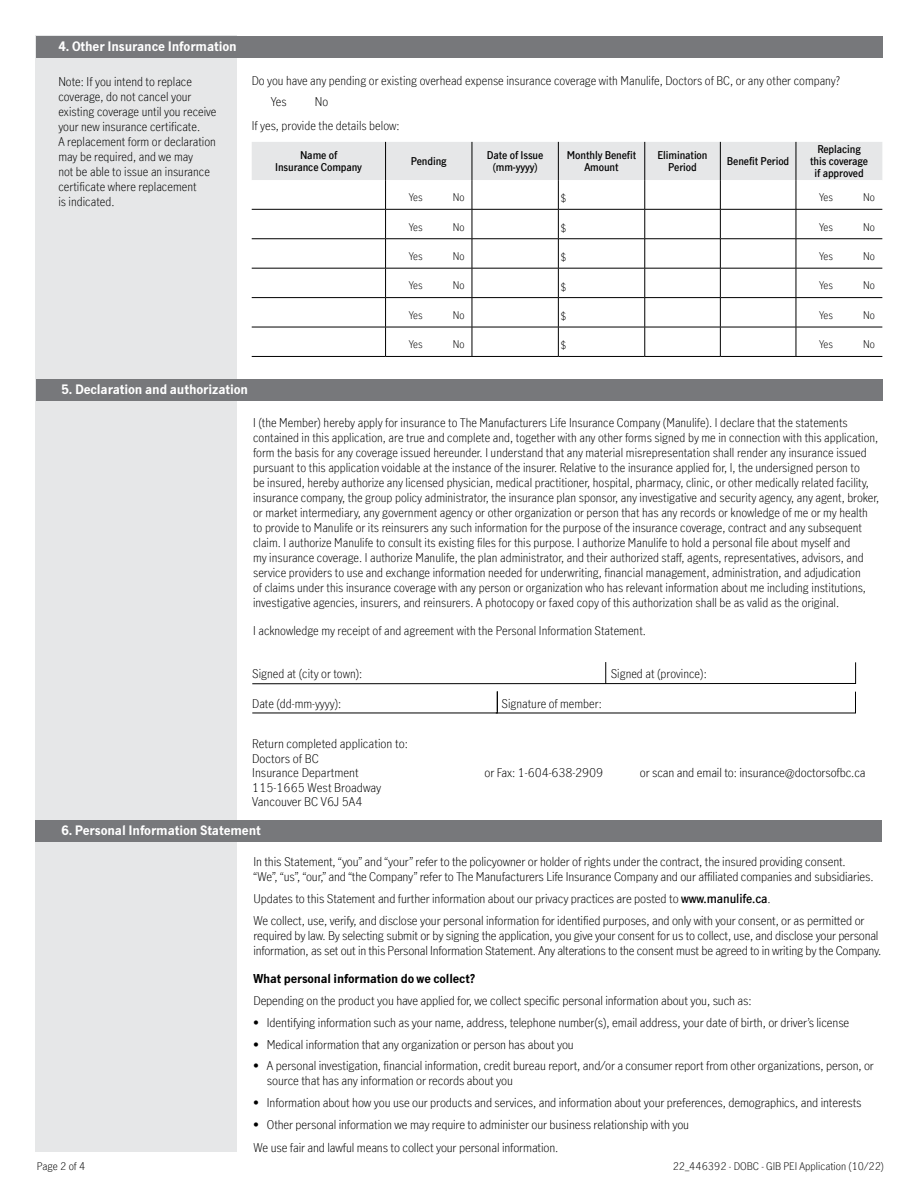
<style>
.page{position:relative;width:918px;height:1188px;background:#fff}
.page>*{position:absolute;margin:0;border:0;box-sizing:border-box;transform-origin:0 0}
.t1{font:700 12.75px "Manulife JH Sans Optimized";letter-spacing:-.01em;color:#fff}
.t2{font:300 12px/15px "Manulife JH Sans Optimized";color:#000}
.t3{font:700 12px "Manulife JH Sans Optimized";letter-spacing:-.01em;color:#000}
.t4{font:600 10.5px/12px "Manulife JH Sans Optimized";letter-spacing:-.01em;color:#000;text-align:center}
.t5{font:300 10.5px "Manulife JH Sans Optimized";color:#000}
.s1{font-weight:600}
</style>
<div class="page">
<div style="left:35px;top:36px;width:202px;height:1116px;background:#e6e7e8"></div>
<div style="left:36px;top:36px;width:847px;height:22px;background:#77787b"></div>
<div style="left:36px;top:379px;width:847px;height:21px;background:#77787b"></div>
<svg style="left:252px;top:662px;width:604px;height:22px"></svg>
<svg style="left:252px;top:691px;width:604px;height:22px"></svg>
<div style="left:35px;top:820px;width:847px;height:22px;background:#77787b"></div>
<hr style="left:252px;top:356px;width:134px;height:1px;background:#000">
<hr style="left:645px;top:356px;width:75px;height:1px;background:#000">
<hr style="left:796px;top:356px;width:86px;height:1px;background:#000">
<hr style="left:720px;top:356px;width:76px;height:1px;background:#000">
<svg style="left:252px;top:142px;width:630px;height:214px"></svg>
<hr style="left:386px;top:356px;width:86px;height:1px;background:#000">
<hr style="left:472px;top:356px;width:86px;height:1px;background:#000">
<hr style="left:558px;top:356px;width:87px;height:1px;background:#000">
<hr style="left:386px;top:209px;width:86px;height:1px;background:#000">
<hr style="left:472px;top:209px;width:86px;height:1px;background:#000">
<hr style="left:558px;top:209px;width:87px;height:1px;background:#000">
<hr style="left:386px;top:238px;width:86px;height:1px;background:#000">
<hr style="left:472px;top:238px;width:86px;height:1px;background:#000">
<hr style="left:558px;top:238px;width:87px;height:1px;background:#000">
<hr style="left:386px;top:268px;width:86px;height:1px;background:#000">
<hr style="left:472px;top:268px;width:86px;height:1px;background:#000">
<hr style="left:558px;top:268px;width:87px;height:1px;background:#000">
<hr style="left:386px;top:297px;width:86px;height:1px;background:#000">
<hr style="left:472px;top:297px;width:86px;height:1px;background:#000">
<hr style="left:558px;top:297px;width:87px;height:1px;background:#000">
<hr style="left:386px;top:327px;width:86px;height:1px;background:#000">
<hr style="left:472px;top:327px;width:86px;height:1px;background:#000">
<hr style="left:558px;top:327px;width:87px;height:1px;background:#000">
<p class="t1" style="left:59px;top:38px;width:180px">4. Other Insurance Information</p>
<p class="t2" style="left:58px;top:73px;width:160px">Note: If you intend to replace coverage, do not cancel your existing coverage until you receive your new insurance certificate.<br>A replacement form or declaration may be required, and we may<br>not be able to issue an insurance certificate where replacement<br>is indicated.</p>
<p class="t2" style="left:271px;top:69px;width:571px;line-height:21px;text-indent:-19px">Do you have any pending or existing overhead expense insurance coverage with Manulife, Doctors of BC, or any other company?<br>Yes</p>
<p class="t2" style="left:252px;top:88px;width:149px;line-height:24.8px;text-indent:63px">No<br>If yes, provide the details below:</p>
<p class="t4" style="left:275px;top:149px;width:88px">Name of<br>Insurance Company</p>
<p class="t4" style="left:411px;top:155px;width:38px">Pending</p>
<p class="t4" style="left:487px;top:149px;width:58px">Date of Issue (mm-yyyy)</p>
<p class="t4" style="left:567px;top:149px;width:71px">Monthly Benefit<br>Amount</p>
<p class="t4" style="left:658px;top:149px;width:51px">Elimination<br>Period</p>
<p class="t4" style="left:727px;top:155px;width:64px">Benefit Period</p>
<p class="t4" style="left:810px;top:143px;width:59px">Replacing this coverage if approved</p>
<p class="t5" style="left:409px;top:190px;width:15px">Yes</p>
<p class="t5" style="left:453px;top:190px;width:13px">No</p>
<p class="t5" style="left:561px;top:191px;width:8px">$</p>
<p class="t5" style="left:819px;top:190px;width:15px">Yes</p>
<p class="t5" style="left:863px;top:190px;width:13px">No</p>
<p class="t5" style="left:409px;top:220px;width:15px">Yes</p>
<p class="t5" style="left:453px;top:220px;width:13px">No</p>
<p class="t5" style="left:561px;top:221px;width:8px">$</p>
<p class="t5" style="left:819px;top:220px;width:15px">Yes</p>
<p class="t5" style="left:863px;top:220px;width:13px">No</p>
<p class="t5" style="left:409px;top:249px;width:15px">Yes</p>
<p class="t5" style="left:453px;top:249px;width:13px">No</p>
<p class="t5" style="left:561px;top:250px;width:8px">$</p>
<p class="t5" style="left:819px;top:249px;width:15px">Yes</p>
<p class="t5" style="left:863px;top:249px;width:13px">No</p>
<p class="t5" style="left:409px;top:278px;width:15px">Yes</p>
<p class="t5" style="left:453px;top:278px;width:13px">No</p>
<p class="t5" style="left:561px;top:280px;width:8px">$</p>
<p class="t5" style="left:819px;top:278px;width:15px">Yes</p>
<p class="t5" style="left:863px;top:278px;width:13px">No</p>
<p class="t5" style="left:409px;top:308px;width:15px">Yes</p>
<p class="t5" style="left:453px;top:308px;width:13px">No</p>
<p class="t5" style="left:561px;top:309px;width:8px">$</p>
<p class="t5" style="left:819px;top:308px;width:15px">Yes</p>
<p class="t5" style="left:863px;top:308px;width:13px">No</p>
<p class="t5" style="left:409px;top:337px;width:15px">Yes</p>
<p class="t5" style="left:453px;top:337px;width:13px">No</p>
<p class="t5" style="left:561px;top:338px;width:8px">$</p>
<p class="t5" style="left:819px;top:337px;width:15px">Yes</p>
<p class="t5" style="left:863px;top:337px;width:13px">No</p>
<p class="t1" style="left:62px;top:381px;width:188px">5. Declaration and authorization</p>
<p class="t2" style="left:253px;top:414px;width:628px">I (the Member) hereby apply for insurance to The Manufacturers Life Insurance Company (Manulife). I declare that the statements contained in this application, are true and complete and, together with any other forms signed by me in connection with this application, form the basis for any coverage issued hereunder. I understand that any material misrepresentation shall render any insurance issued pursuant to this application voidable at the instance of the insurer. Relative to the insurance applied for, I, the undersigned person to<br>be insured, hereby authorize any licensed physician, medical practitioner, hospital, pharmacy, clinic, or other medically related facility, insurance company, the group policy administrator, the insurance plan sponsor, any investigative and security agency, any agent, broker, or market intermediary, any government agency or other organization or person that has any records or knowledge of me or my health to provide to Manulife or its reinsurers any such information for the purpose of the insurance coverage, contract and any subsequent claim. I authorize Manulife to consult its existing files for this purpose. I authorize Manulife to hold a personal file about myself and<br>my insurance coverage. I authorize Manulife, the plan administrator, and their authorized staff, agents, representatives, advisors, and service providers to use and exchange information needed for underwriting, financial management, administration, and adjudication<br>of claims under this insurance coverage with any person or organization who has relevant information about me including institutions, investigative agencies, insurers, and reinsurers. A photocopy or faxed copy of this authorization shall be as valid as the original.</p>
<p class="t2" style="left:253px;top:623px;width:394px">I acknowledge my receipt of and agreement with the Personal Information Statement.</p>
<p class="t2" style="left:252px;top:666px;width:112px">Signed at (city or town):</p>
<p class="t2" style="left:611px;top:666px;width:98px">Signed at (province):</p>
<p class="t2" style="left:252px;top:696px;width:90px">Date (dd-mm-yyyy):</p>
<p class="t2" style="left:502px;top:696px;width:102px">Signature of member:</p>
<p class="t2" style="left:252px;top:736px;width:157px;line-height:14.4px">Return completed application to:<br>Doctors of BC<br>Insurance Department<br>115-1665 West Broadway<br>Vancouver BC V6J 5A4</p>
<p class="t2" style="left:484px;top:764px;width:120px">or Fax: 1-604-638-2909</p>
<p class="t2" style="left:640px;top:764px;width:227px">or scan and email to: insurance@doctorsofbc.ca</p>
<p class="t1" style="left:61px;top:822px;width:201px">6. Personal Information Statement</p>
<p class="t2" style="left:253px;top:854px;width:622px">In this Statement, “you” and “your” refer to the policyowner or holder of rights under the contract, the insured providing consent.<br>“We”, “us”, “our,” and “the Company” refer to The Manufacturers Life Insurance Company and our affiliated companies and subsidiaries.</p>
<p class="t2" style="left:253px;top:887px;width:613px;line-height:21.8px">Updates to this Statement and further information about our privacy practices are posted to <span class="s1">www.manulife.ca</span>.<br>We collect, use, verify, and disclose your personal information for identified purposes, and only with your consent, or as permitted or</p>
<p class="t2" style="left:253px;top:927px;width:629px">required by law. By selecting submit or by signing the application, you give your consent for us to collect, use, and disclose your personal information, as set out in this Personal Information Statement. Any alterations to the consent must be agreed to in writing by the Company.</p>
<p class="t3" style="left:253px;top:971px;width:223px">What personal information do we collect?</p>
<p class="t2" style="left:253px;top:993px;width:500px">Depending on the product you have applied for, we collect specific personal information about you, such as:</p>
<p class="t2" style="left:253px;top:1014px;width:597px">• Identifying information such as your name, address, telephone number(s), email address, your date of birth, or driver’s license</p>
<p class="t2" style="left:253px;top:1036px;width:322px">• Medical information that any organization or person has about you</p>
<p class="t2" style="left:267px;top:1058px;width:608px;text-indent:-14px">• A personal investigation, financial information, credit bureau report, and/or a consumer report from other organizations, person, or source that has any information or records about you</p>
<p class="t2" style="left:253px;top:1095px;width:610px">• Information about how you use our products and services, and information about your preferences, demographics, and interests</p>
<p class="t2" style="left:253px;top:1112px;width:437px;line-height:23.1px">• Other personal information we may require to administer our business relationship with you<br>We use fair and lawful means to collect your personal information.</p>
<p class="t5" style="left:37px;top:1159px;width:50px">Page 2 of 4</p>
<p class="t5" style="left:673px;top:1159px;width:213px">22_446392 - DOBC - GIB PEI Application (10/22)</p>
</div>
